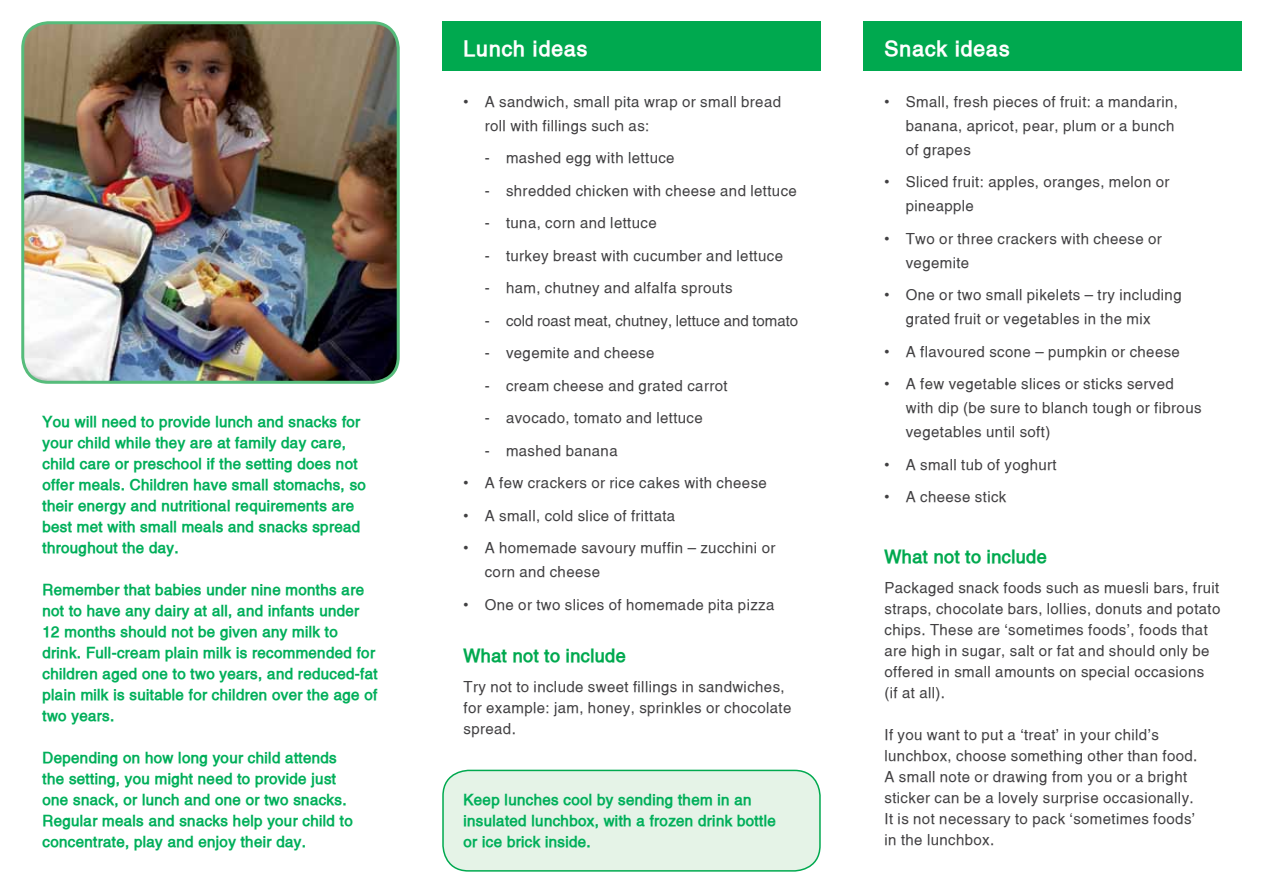
<style>
.page{position:relative;width:1263px;height:893px;background:#fff}
.page>*{position:absolute;margin:0;border:0;box-sizing:border-box;transform-origin:0 0}
.t1{font:700 21px "Alps";letter-spacing:.05em;color:#fff}
.t2{font:700 18px "Alps";letter-spacing:.025em;color:#00a94f}
.t3{font:15px/21px "Alps Normal";letter-spacing:.025em;color:#414042}
.t4{font:700 15px/21px "Alps";letter-spacing:.025em;color:#00af5a}
.t5{font:15px "Alps Normal";color:#414042}
</style>
<div class="page">
<div style="left:442px;top:21px;width:379px;height:50px;background:#00a94f"></div>
<div style="left:863px;top:21px;width:379px;height:50px;background:#00a94f"></div>
<img style="left:24px;top:24px;width:373px;height:357px">
<div style="left:21px;top:21px;width:379px;height:363px;border:3px solid #56bc7b;border-radius:26px"></div>
<div style="left:443px;top:770px;width:377px;height:101px;background:#e5f3e7;border-radius:26px"></div>
<div style="left:442px;top:770px;width:379px;height:102px;border:2px solid #00a94f;border-radius:26px"></div>
<p class="t4" style="left:43px;top:411px;width:325px">You will need to provide lunch and snacks for your child while they are at family day care, child care or preschool if the setting does not offer meals. Children have small stomachs, so their energy and nutritional requirements are best met with small meals and snacks spread throughout the day.</p>
<p class="t4" style="left:43px;top:579px;width:337px">Remember that babies under nine months are not to have any dairy at all, and infants under 12 months should not be given any milk to drink. Full-cream plain milk is recommended for children aged one to two years, and reduced-fat plain milk is suitable for children over the age of two years.</p>
<p class="t4" style="left:43px;top:747px;width:312px">Depending on how long your child attends the setting, you might need to provide just one snack, or lunch and one or two snacks.<br>Regular meals and snacks help your child to concentrate, play and enjoy their day.</p>
<h1 class="t1" style="left:463px;top:36px;width:125px">Lunch ideas</h1>
<h1 class="t1" style="left:884px;top:36px;width:127px">Snack ideas</h1>
<p class="t3" style="left:485px;top:89px;width:298px;line-height:24px;text-indent:-21px">• A sandwich, small pita wrap or small bread roll with fillings such as:</p>
<p class="t3" style="left:485px;top:147px;width:191px">- mashed egg with lettuce</p>
<p class="t3" style="left:485px;top:180px;width:314px">- shredded chicken with cheese and lettuce</p>
<p class="t3" style="left:485px;top:212px;width:173px">- tuna, corn and lettuce</p>
<p class="t3" style="left:485px;top:245px;width:300px">- turkey breast with cucumber and lettuce</p>
<p class="t3" style="left:485px;top:277px;width:249px">- ham, chutney and alfalfa sprouts</p>
<p class="t5" style="left:485px;top:312px;width:315px">- cold roast meat, chutney, lettuce and tomato</p>
<p class="t3" style="left:485px;top:342px;width:171px">- vegemite and cheese</p>
<p class="t3" style="left:485px;top:375px;width:244px">- cream cheese and grated carrot</p>
<p class="t3" style="left:485px;top:407px;width:220px">- avocado, tomato and lettuce</p>
<p class="t3" style="left:485px;top:440px;width:134px">- mashed banana</p>
<p class="t3" style="left:463px;top:472px;width:305px">• A few crackers or rice cakes with cheese</p>
<p class="t3" style="left:463px;top:505px;width:213px">• A small, cold slice of frittata</p>
<p class="t3" style="left:485px;top:536px;width:292px;line-height:24px;text-indent:-21px">• A homemade savoury muffin – zucchini or corn and cheese</p>
<p class="t3" style="left:463px;top:594px;width:312px">• One or two slices of homemade pita pizza</p>
<p class="t2" style="left:463px;top:645px;width:164px">What not to include</p>
<p class="t3" style="left:463px;top:676px;width:329px">Try not to include sweet fillings in sandwiches, for example: jam, honey, sprinkles or chocolate spread.</p>
<p class="t3" style="left:906px;top:89px;width:274px;line-height:24px;text-indent:-21px">• Small, fresh pieces of fruit: a mandarin, banana, apricot, pear, plum or a bunch of grapes</p>
<p class="t3" style="left:906px;top:170px;width:265px;line-height:24px;text-indent:-21px">• Sliced fruit: apples, oranges, melon or pineapple</p>
<p class="t3" style="left:906px;top:226px;width:258px;line-height:24px;text-indent:-21px">• Two or three crackers with cheese or vegemite</p>
<p class="t3" style="left:906px;top:283px;width:277px;line-height:24px;text-indent:-21px">• One or two small pikelets – try including grated fruit or vegetables in the mix</p>
<p class="t3" style="left:884px;top:341px;width:297px">• A flavoured scone – pumpkin or cheese</p>
<p class="t3" style="left:906px;top:372px;width:297px;line-height:24px;text-indent:-21px">• A few vegetable slices or sticks served with dip (be sure to blanch tough or fibrous vegetables until soft)</p>
<p class="t3" style="left:884px;top:454px;width:174px">• A small tub of yoghurt</p>
<p class="t3" style="left:884px;top:486px;width:123px">• A cheese stick</p>
<p class="t2" style="left:884px;top:546px;width:164px">What not to include</p>
<p class="t3" style="left:884px;top:577px;width:337px">Packaged snack foods such as muesli bars, fruit straps, chocolate bars, lollies, donuts and potato chips. These are ‘sometimes foods’, foods that are high in sugar, salt or fat and should only be offered in small amounts on special occasions (if at all).</p>
<p class="t3" style="left:884px;top:724px;width:314px">If you want to put a ‘treat’ in your child’s lunchbox, choose something other than food.<br>A small note or drawing from you or a bright sticker can be a lovely surprise occasionally.<br>It is not necessary to pack ‘sometimes foods’ in the lunchbox.</p>
<p class="t4" style="left:463px;top:790px;width:314px">Keep lunches cool by sending them in an insulated lunchbox, with a frozen drink bottle or ice brick inside.</p>
</div>
